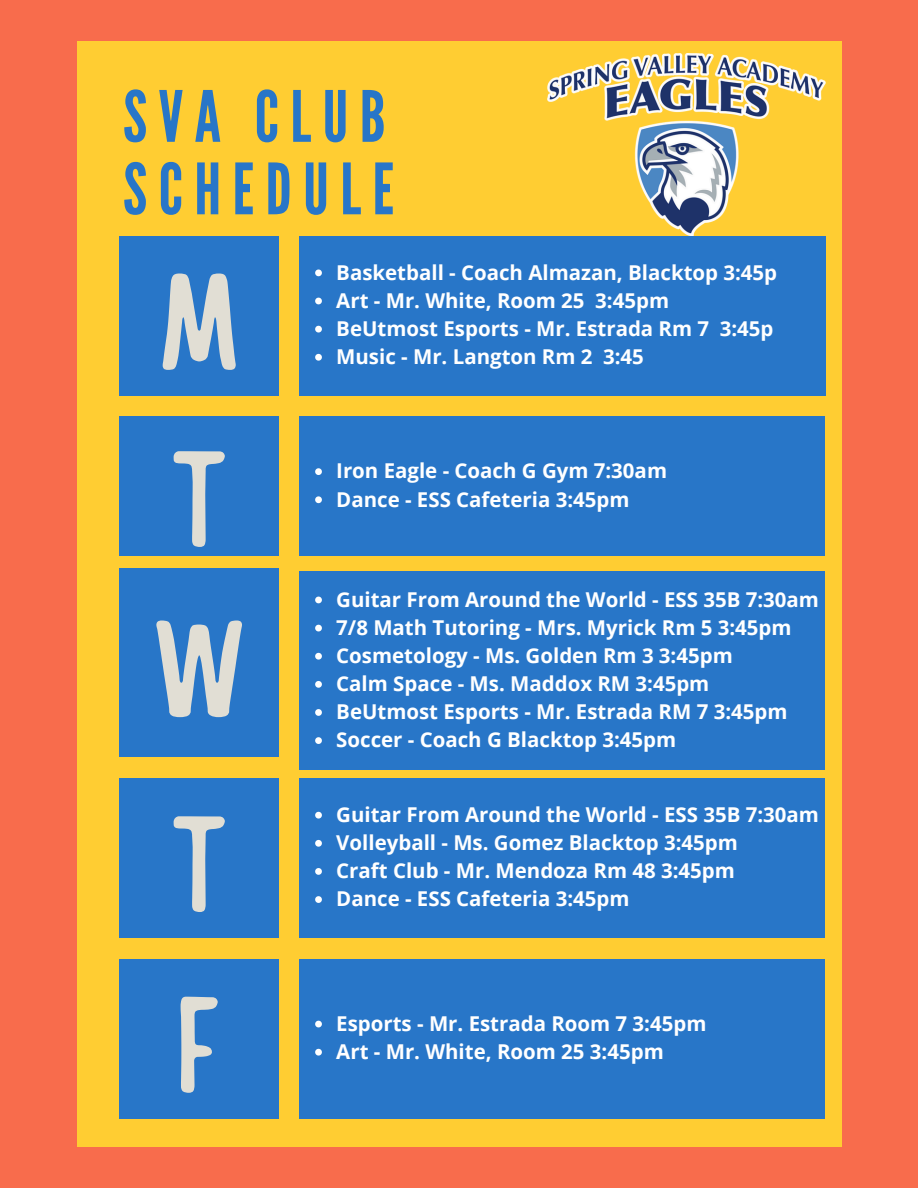
<style>
.page{position:relative;width:918px;height:1188px;background:#f86c4c}
.page>*{position:absolute;margin:0;border:0;box-sizing:border-box;transform-origin:0 0}
.t1{font:134.1px "Handy Casual Condensed";color:#e1ded4}
.t2{font:70.5px/72.4px "League Gothic";letter-spacing:.16em;color:#2876c8}
.t3{font:700 20.4px "Open Sans";color:#fff}
</style>
<div class="page">
<div style="left:77px;top:41px;width:765px;height:1105px;background:#ffcd32"></div>
<div style="left:299px;top:959px;width:526px;height:159px;background:#2876c8"></div>
<svg style="left:315px;top:1021px;width:7px;height:6px"></svg>
<svg style="left:315px;top:1049px;width:7px;height:7px"></svg>
<div style="left:299px;top:778px;width:526px;height:160px;background:#2876c8"></div>
<svg style="left:315px;top:812px;width:7px;height:7px"></svg>
<svg style="left:315px;top:840px;width:7px;height:7px"></svg>
<svg style="left:315px;top:868px;width:7px;height:7px"></svg>
<svg style="left:315px;top:896px;width:7px;height:7px"></svg>
<div style="left:119px;top:236px;width:160px;height:159px;background:#2876c8"></div>
<div style="left:299px;top:236px;width:527px;height:159px;background:#2876c8"></div>
<svg style="left:315px;top:270px;width:7px;height:6px"></svg>
<svg style="left:315px;top:298px;width:7px;height:6px"></svg>
<svg style="left:315px;top:326px;width:7px;height:7px"></svg>
<svg style="left:315px;top:354px;width:7px;height:7px"></svg>
<div style="left:299px;top:417px;width:526px;height:139px;background:#2876c8"></div>
<svg style="left:315px;top:468px;width:7px;height:7px"></svg>
<svg style="left:315px;top:496px;width:7px;height:7px"></svg>
<div style="left:299px;top:572px;width:526px;height:198px;background:#2876c8"></div>
<svg style="left:315px;top:597px;width:7px;height:6px"></svg>
<svg style="left:315px;top:625px;width:7px;height:6px"></svg>
<svg style="left:315px;top:653px;width:7px;height:7px"></svg>
<svg style="left:315px;top:681px;width:7px;height:7px"></svg>
<svg style="left:315px;top:709px;width:7px;height:7px"></svg>
<svg style="left:315px;top:737px;width:7px;height:7px"></svg>
<div style="left:119px;top:417px;width:160px;height:139px;background:#2876c8"></div>
<div style="left:119px;top:568px;width:160px;height:189px;background:#2876c8"></div>
<div style="left:119px;top:778px;width:160px;height:160px;background:#2876c8"></div>
<div style="left:119px;top:959px;width:160px;height:159px;background:#2876c8"></div>
<img style="left:547px;top:53px;width:278px;height:183px">
<p class="t2" style="left:123px;top:82px;width:273px">SVA CLUB<br>SCHEDULE</p>
<p class="t1" style="left:161px;top:234px;width:77px">M</p>
<p class="t1" style="left:172px;top:412px;width:55px">T</p>
<p class="t1" style="left:155px;top:582px;width:90px">W</p>
<p class="t1" style="left:172px;top:777px;width:55px">T</p>
<p class="t1" style="left:177px;top:957px;width:47px">F</p>
<p class="t3" style="left:336px;top:258px;width:442px">Basketball - Coach Almazan, Blacktop 3:45p</p>
<p class="t3" style="left:336px;top:286px;width:334px">Art - Mr. White, Room 25 3:45pm</p>
<p class="t3" style="left:336px;top:314px;width:439px">BeUtmost Esports - Mr. Estrada Rm 7 3:45p</p>
<p class="t3" style="left:336px;top:342px;width:309px">Music - Mr. Langton Rm 2 3:45</p>
<p class="t3" style="left:336px;top:457px;width:332px">Iron Eagle - Coach G Gym 7:30am</p>
<p class="t3" style="left:336px;top:485px;width:295px">Dance - ESS Cafeteria 3:45pm</p>
<p class="t3" style="left:336px;top:585px;width:484px">Guitar From Around the World - ESS 35B 7:30am</p>
<p class="t3" style="left:336px;top:613px;width:457px">7/8 Math Tutoring - Mrs. Myrick Rm 5 3:45pm</p>
<p class="t3" style="left:336px;top:641px;width:398px">Cosmetology - Ms. Golden Rm 3 3:45pm</p>
<p class="t3" style="left:336px;top:669px;width:375px">Calm Space - Ms. Maddox RM 3:45pm</p>
<p class="t3" style="left:336px;top:697px;width:453px">BeUtmost Esports - Mr. Estrada RM 7 3:45pm</p>
<p class="t3" style="left:336px;top:726px;width:342px">Soccer - Coach G Blacktop 3:45pm</p>
<p class="t3" style="left:336px;top:800px;width:484px">Guitar From Around the World - ESS 35B 7:30am</p>
<p class="t3" style="left:336px;top:828px;width:403px">Volleyball - Ms. Gomez Blacktop 3:45pm</p>
<p class="t3" style="left:336px;top:856px;width:400px">Craft Club - Mr. Mendoza Rm 48 3:45pm</p>
<p class="t3" style="left:336px;top:885px;width:295px">Dance - ESS Cafeteria 3:45pm</p>
<p class="t3" style="left:336px;top:1009px;width:372px">Esports - Mr. Estrada Room 7 3:45pm</p>
<h1 class="t3" style="left:336px;top:1037px;width:329px">Art - Mr. White, Room 25 3:45pm</h1>
</div>
